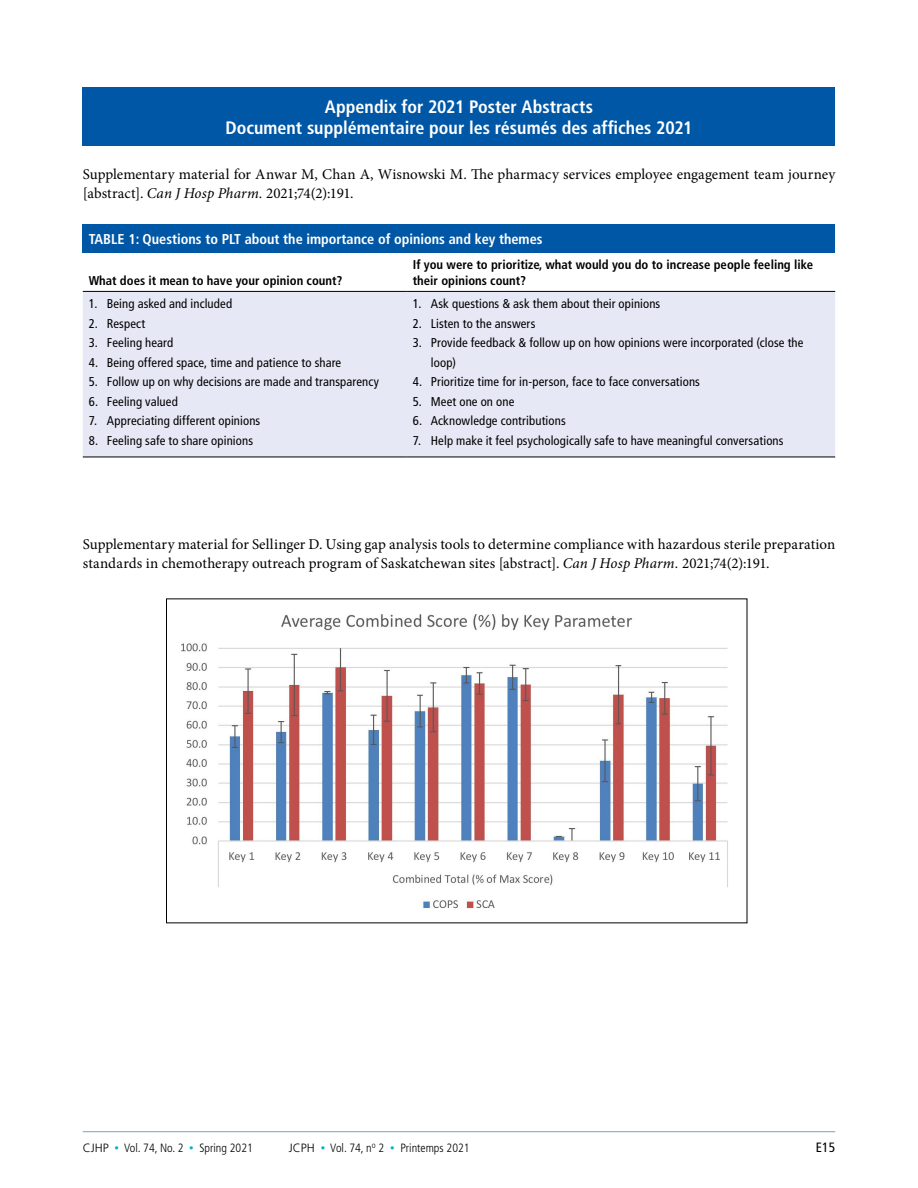
<style>
.page{position:relative;width:918px;height:1188px;background:#fff}
.page>*{position:absolute;margin:0;border:0;box-sizing:border-box;transform-origin:0 0}
.CJHP_Poster_Header{font:700 condensed 18px "Frutiger LT Std";color:#fff}
.t1{font:15px/18.8px "Minion Pro";color:#000}
.CJHP_TableTitle_TAB{font:700 condensed 14.25px "Frutiger LT Std";color:#fff}
.t2{font:condensed 13.5px "Frutiger LT Std";color:#000}
.CJHP_TableText{font:condensed 12.75px/19.5px "Frutiger LT Std";letter-spacing:.01em;color:#000}
.CJHP_TableColumnHea{font:700 condensed 12.75px/16.5px "Frutiger LT Std";color:#000}
.t3{font:300 condensed 12px "Frutiger LT Std";color:#000}
.s1{font-style:italic}
.s2{font-stretch:normal}
.s3{font-size:9px;color:#00acd7}
</style>
<div class="page">
<hr style="left:83px;top:1131px;width:752px;height:1px;background:#0057a5">
<div style="left:83px;top:225px;width:752px;height:28px;background:#0057a5"></div>
<div style="left:83px;top:292px;width:752px;height:165px;background:#e6e8f5"></div>
<hr style="left:83px;top:291px;width:324px;height:1px;background:#000">
<hr style="left:407px;top:291px;width:428px;height:1px;background:#000">
<hr style="left:83px;top:457px;width:324px;height:1px;background:#000">
<hr style="left:407px;top:457px;width:428px;height:1px;background:#000">
<div style="left:83px;top:87px;width:752px;height:59px;background:#0057a5"></div>
<img style="left:181px;top:614px;width:547px;height:295px">
<p class="CJHP_Poster_Header" style="left:325px;top:96px;width:270px">Appendix for 2021 Poster Abstracts</p>
<p class="CJHP_Poster_Header" style="left:225px;top:117px;width:469px">Document supplémentaire pour les résumés des affiches 2021</p>
<p class="t1" style="left:83px;top:165px;width:754px">Supplementary material for Anwar M, Chan A, Wisnowski M. The pharmacy services employee engagement team journey [abstract]. <span class="s1">Can J Hosp Pharm.</span> 2021;74(2):191.</p>
<p class="CJHP_TableTitle_TAB" style="left:89px;top:231px;width:455px">TABLE 1: Questions to PLT about the importance of opinions and key themes</p>
<p class="CJHP_TableColumnHea" style="left:89px;top:273px;width:255px">What does it mean to have your opinion count?</p>
<p class="CJHP_TableColumnHea" style="left:413px;top:256px;width:402px">If you were to prioritize, what would you do to increase people feeling like their opinions count?</p>
<p class="CJHP_TableText" style="left:89px;top:294px;width:145px">1. Being asked and included</p>
<p class="CJHP_TableText" style="left:89px;top:314px;width:58px">2. Respect</p>
<p class="CJHP_TableText" style="left:89px;top:333px;width:86px">3. Feeling heard</p>
<p class="CJHP_TableText" style="left:89px;top:353px;width:254px">4. Being offered space, time and patience to share</p>
<p class="CJHP_TableText" style="left:89px;top:372px;width:292px">5. Follow up on why decisions are made and transparency</p>
<p class="CJHP_TableText" style="left:89px;top:392px;width:91px">6. Feeling valued</p>
<p class="CJHP_TableText" style="left:89px;top:411px;width:173px">7. Appreciating different opinions</p>
<p class="CJHP_TableText" style="left:89px;top:431px;width:166px">8. Feeling safe to share opinions</p>
<p class="CJHP_TableText" style="left:413px;top:294px;width:249px">1. Ask questions &amp; ask them about their opinions</p>
<p class="CJHP_TableText" style="left:413px;top:314px;width:124px">2. Listen to the answers</p>
<p class="CJHP_TableText" style="left:431px;top:333px;width:374px;text-indent:-18px">3. Provide feedback &amp; follow up on how opinions were incorporated (close the loop)</p>
<p class="CJHP_TableText" style="left:413px;top:372px;width:289px">4. Prioritize time for in-person, face to face conversations</p>
<p class="CJHP_TableText" style="left:413px;top:392px;width:103px">5. Meet one on one</p>
<p class="CJHP_TableText" style="left:413px;top:411px;width:154px">6. Acknowledge contributions</p>
<p class="CJHP_TableText" style="left:413px;top:431px;width:372px">7. Help make it feel psychologically safe to have meaningful conversations</p>
<p class="t1" style="left:83px;top:535px;width:754px">Supplementary material for Sellinger D. Using gap analysis tools to determine compliance with hazardous sterile preparation standards in chemotherapy outreach program of Saskatchewan sites [abstract]. <span class="s1">Can J Hosp Pharm.</span> 2021;74(2):191.</p>
<p class="t3" style="left:83px;top:1141px;width:172px"><span class="s2">CJHP</span> <span class="s3">•</span> Vol. 74, No. 2 <span class="s3">•</span> Spring 2021</p>
<p class="t3" style="left:289px;top:1141px;width:182px"><span class="s2">JCPH</span> <span class="s3">•</span> Vol. 74, n<sup>o</sup> 2 <span class="s3">•</span> Printemps 2021</p>
<p class="t2" style="left:816px;top:1139px;width:21px">E15</p>
</div>
